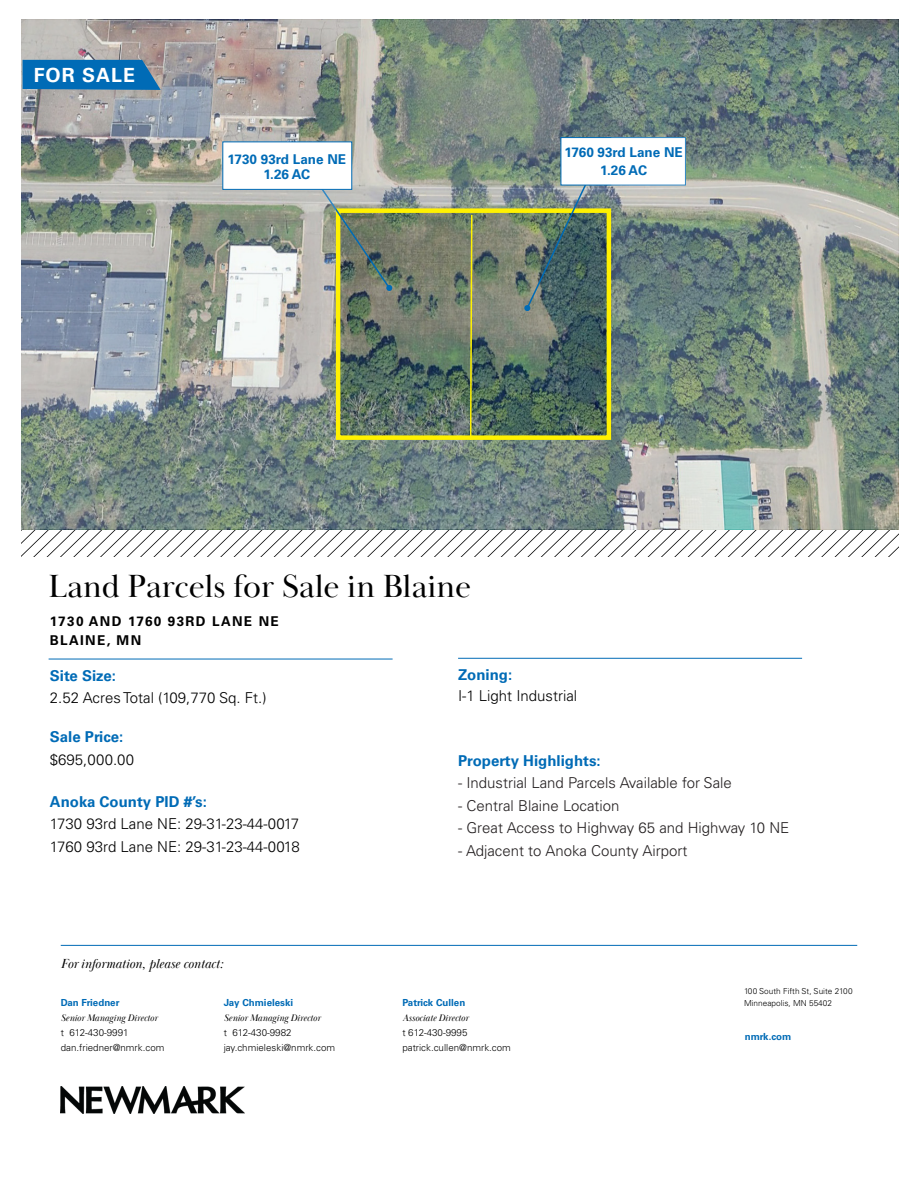
<style>
.page{position:relative;width:918px;height:1188px;background:#fff}
.page>*{position:absolute;margin:0;border:0;box-sizing:border-box;transform-origin:0 0}
.t1{font:33px "Baskerville Display PT";color:#000}
.Terms{font:700 19.5px "Univers LT Pro 65";letter-spacing:.05em;color:#fff}
.Head_9_15_Univ_Bold_Blue{font:300 15px "Univers LT Pro 45";color:#231f20}
.Head_9_15_Univ_Bold_Blue-2{font:300 15px "Univers LT Pro 45";color:#000}
.Head_9_15_Univ_Bold_Blue-3{font:700 15px "Univers LT Pro 65";color:#006bb6}
.Terms-2{font:700 13.5px/18px "Univers LT Pro 65";color:#006bb6;text-align:center}
.Head_9_13_CAPS{font:700 13.5px "Univers LT Pro 65";letter-spacing:.1em;color:#000}
.Text_9_15{font:italic 13.5px "Baskerville Display PT";color:#000}
.Text_6_5_10{font:300 9.75px/15px "Univers LT Pro 45";color:#000}
.Text_6_5_10-2{font:italic 9.75px "Baskerville Display PT";color:#000}
.Text_6_5_10-3{font:700 9.75px "Univers LT Pro 65";color:#006bb6}
.Terms-3{font:300 8.25px "Univers LT Pro 45";color:#000}
</style>
<div class="page">
<svg style="left:21px;top:529px;width:877px;height:27px"></svg>
<hr style="left:61px;top:945px;width:796px;height:1px;background:#006bb6">
<hr style="left:49px;top:659px;width:344px;height:1px;background:#006bb6">
<img style="left:60px;top:1086px;width:184px;height:28px">
<hr style="left:458px;top:658px;width:344px;height:1px;background:#006bb6">
<img style="left:341px;top:213px;width:265px;height:222px">
<svg style="left:336px;top:19px;width:275px;height:189px;background:#849187"></svg>
<div style="left:336px;top:208px;width:275px;height:232px;border:4px solid #fff101"></div>
<img style="left:524px;top:178px;width:66px;height:133px">
<div style="left:561px;top:137px;width:125px;height:48px;background:#fff;border:1px solid #006bb6"></div>
<img style="left:336px;top:180px;width:56px;height:111px">
<svg style="left:611px;top:19px;width:287px;height:510px;background:#82938b"></svg>
<img style="left:21px;top:19px;width:315px;height:510px">
<svg style="left:23px;top:60px;width:138px;height:30px;background:#0f6fb3"></svg>
<div style="left:222px;top:141px;width:130px;height:49px;background:#fff;border:1px solid #006bb6"></div>
<svg style="left:469px;top:213px;width:4px;height:227px"></svg>
<svg style="left:336px;top:440px;width:275px;height:89px;background:#718581"></svg>
<p class="Terms" style="left:34px;top:62px;width:103px">FOR SALE</p>
<p class="Terms-2" style="left:228px;top:150px;width:120px">1730 93rd Lane NE</p>
<p class="Terms-2" style="left:263px;top:165px;width:48px">1.26 AC</p>
<p class="Terms-2" style="left:565px;top:142px;width:120px">1760 93rd Lane NE<br>1.26 AC</p>
<p class="t1" style="left:49px;top:567px;width:424px">Land Parcels for Sale in Blaine</p>
<p class="Head_9_13_CAPS" style="left:50px;top:611px;width:230px">1730 AND 1760 93RD LANE NE</p>
<p class="Head_9_13_CAPS" style="left:50px;top:631px;width:93px">BLAINE, MN</p>
<p class="Head_9_15_Univ_Bold_Blue-3" style="left:50px;top:665px;width:68px">Site Size:</p>
<p class="Head_9_15_Univ_Bold_Blue-2" style="left:50px;top:688px;width:218px">2.52 Acres Total (109,770 Sq. Ft.)</p>
<p class="Head_9_15_Univ_Bold_Blue-3" style="left:50px;top:726px;width:75px">Sale Price:</p>
<p class="Head_9_15_Univ_Bold_Blue-2" style="left:50px;top:750px;width:86px">$695,000.00</p>
<p class="Head_9_15_Univ_Bold_Blue-3" style="left:50px;top:791px;width:159px">Anoka County PID #’s:</p>
<p class="Head_9_15_Univ_Bold_Blue-2" style="left:50px;top:814px;width:251px">1730 93rd Lane NE: 29-31-23-44-0017</p>
<p class="Head_9_15_Univ_Bold_Blue-2" style="left:50px;top:837px;width:251px">1760 93rd Lane NE: 29-31-23-44-0018</p>
<p class="Text_9_15" style="left:61px;top:956px;width:164px">For information, please contact:</p>
<p class="Text_6_5_10-3" style="left:61px;top:996px;width:60px">Dan Friedner</p>
<p class="Text_6_5_10-2" style="left:61px;top:1012px;width:98px">Senior Managing Director</p>
<p class="Text_6_5_10" style="left:61px;top:1025px;width:105px">t 612-430-9991 dan.friedner@nmrk.com</p>
<p class="Text_6_5_10-3" style="left:224px;top:996px;width:71px">Jay Chmieleski</p>
<p class="Text_6_5_10-2" style="left:224px;top:1012px;width:98px">Senior Managing Director</p>
<p class="Text_6_5_10" style="left:224px;top:1025px;width:113px">t 612-430-9982 jay.chmieleski@nmrk.com</p>
<p class="Head_9_15_Univ_Bold_Blue-3" style="left:458px;top:665px;width:56px">Zoning:</p>
<p class="Head_9_15_Univ_Bold_Blue-2" style="left:458px;top:686px;width:121px">I-1 Light Industrial</p>
<p class="Head_9_15_Univ_Bold_Blue-3" style="left:458px;top:750px;width:144px">Property Highlights:</p>
<p class="Head_9_15_Univ_Bold_Blue" style="left:458px;top:773px;width:275px">- Industrial Land Parcels Available for Sale</p>
<p class="Head_9_15_Univ_Bold_Blue" style="left:458px;top:796px;width:163px">- Central Blaine Location</p>
<p class="Head_9_15_Univ_Bold_Blue" style="left:458px;top:818px;width:333px">- Great Access to Highway 65 and Highway 10 NE</p>
<p class="Head_9_15_Univ_Bold_Blue" style="left:458px;top:841px;width:231px">- Adjacent to Anoka County Airport</p>
<p class="Text_6_5_10-3" style="left:402px;top:996px;width:64px">Patrick Cullen</p>
<p class="Text_6_5_10-2" style="left:402px;top:1012px;width:68px">Associate Director</p>
<p class="Text_6_5_10" style="left:402px;top:1025px;width:110px">t 612-430-9995 patrick.cullen@nmrk.com</p>
<p class="Terms-3" style="left:744px;top:985px;width:110px">100 South Fifth St, Suite 2100</p>
<p class="Terms-3" style="left:744px;top:997px;width:90px">Minneapolis, MN 55402</p>
<p class="Text_6_5_10-3" style="left:745px;top:1029px;width:48px">nmrk.com</p>
</div>
